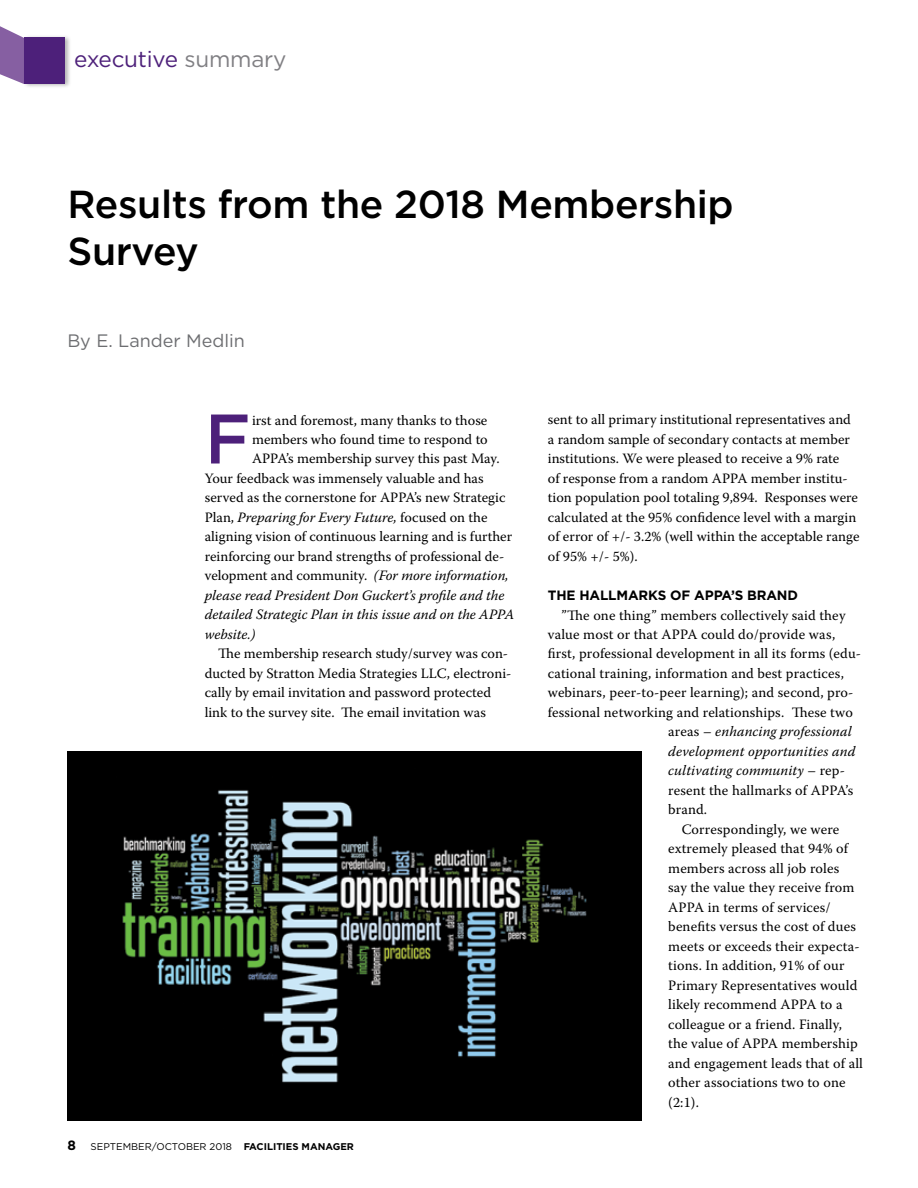
<style>
.page{position:relative;width:918px;height:1188px;background:#fff}
.page>*{position:absolute;margin:0;border:0;box-sizing:border-box;transform-origin:0 0}
.t1{font:500 69.9px "Gotham";color:#4d207a}
.t2{font:500 39px/46.5px "Gotham";letter-spacing:-.01em;color:#000}
.t3{font:22.5px "Gotham";letter-spacing:-.01em;color:#4d207a}
.t4{font:18px "Gotham";color:#6d6e71}
.t5{font:14.25px/19.5px "Warnock Pro";letter-spacing:.005em;color:#000}
.t6{font:italic 14.25px "Warnock Pro";color:#000}
.t7{font:700 13.5px "Gotham";letter-spacing:-.01em;color:#000}
.t8{font:9.75px "Gotham";color:#000}
.s1{color:#807f83}
.s2{font-style:normal}
.s3{font-style:italic}
.s4{font-weight:700}
</style>
<div class="page">
<svg style="left:0;top:26px;width:23px;height:58px"></svg>
<div style="left:23px;top:35px;width:49px;height:54px;background:#000;opacity:.3"></div>
<div style="left:24px;top:38px;width:40px;height:46px;background:#4d207a"></div>
<img style="left:68px;top:752px;width:573px;height:369px">
<h3 class="t3" style="left:74px;top:44px;width:214px">executive <span class="s1">summary</span></h3>
<h2 class="t2" style="left:68px;top:181px;width:668px">Results from the 2018 Membership<br>Survey</h2>
<p class="t4" style="left:68px;top:329px;width:179px">By E. Lander Medlin</p>
<h1 class="t1" style="left:205px;top:393px;width:47px">F</h1>
<p class="t5" style="left:252px;top:410px;width:237px">irst and foremost, many thanks to those</p>
<p class="t5" style="left:252px;top:429px;width:237px">members who found time to respond to</p>
<p class="t5" style="left:252px;top:449px;width:249px">APPA’s membership survey this past May.</p>
<p class="t5" style="left:205px;top:468px;width:280px">Your feedback was immensely valuable and has</p>
<p class="t5" style="left:205px;top:488px;width:302px">served as the cornerstone for APPA’s new Strategic</p>
<p class="t6" style="left:205px;top:509px;width:284px"><span class="s2">Plan,</span> Preparing for Every Future, <span class="s2">focused on the</span></p>
<p class="t5" style="left:205px;top:527px;width:309px">aligning vision of continuous learning and is further</p>
<p class="t5" style="left:205px;top:546px;width:301px">reinforcing our brand strengths of professional de-</p>
<p class="t5" style="left:205px;top:566px;width:305px">velopment and community. <span class="s3">(For more information,</span></p>
<p class="t6" style="left:205px;top:587px;width:301px">please read President Don Guckert’s profile and the</p>
<p class="t6" style="left:205px;top:606px;width:311px">detailed Strategic Plan in this issue and on the APPA</p>
<p class="t6" style="left:205px;top:626px;width:52px">website.)</p>
<p class="t5" style="left:205px;top:644px;width:308px;text-indent:13px">The membership research study/survey was con&shy;ducted by Stratton Media Strategies LLC, electroni&shy;cally by email invitation and password protected link to the survey site. The email invitation was</p>
<p class="t7" style="left:68px;top:1137px;width:10px">8</p>
<p class="t8" style="left:91px;top:1140px;width:265px">SEPTEMBER/OCTOBER 2018 <span class="s4">FACILITIES MANAGER</span></p>
<p class="t5" style="left:548px;top:410px;width:313px">sent to all primary institutional representatives and a random sample of secondary contacts at member institutions. We were pleased to receive a 9% rate<br>of response from a random APPA member institu&shy;tion population pool totaling 9,894. Responses were calculated at the 95% confidence level with a margin of error of +/- 3.2% (well within the acceptable range of 95% +/- 5%).</p>
<p class="t7" style="left:548px;top:587px;width:252px">THE HALLMARKS OF APPA’S BRAND</p>
<p class="t5" style="left:561px;top:605px;width:286px">”The one thing” members collectively said they</p>
<p class="t5" style="left:548px;top:624px;width:289px">value most or that APPA could do/provide was,</p>
<p class="t5" style="left:548px;top:644px;width:315px">first, professional development in all its forms (edu-</p>
<p class="t5" style="left:548px;top:663px;width:298px">cational training, information and best practices,</p>
<p class="t5" style="left:548px;top:683px;width:307px">webinars, peer-to-peer learning); and second, pro-</p>
<p class="t5" style="left:548px;top:702px;width:307px">fessional networking and relationships. These two</p>
<p class="t6" style="left:668px;top:723px;width:185px"><span class="s2">areas –</span> enhancing professional</p>
<p class="t6" style="left:668px;top:743px;width:189px">development opportunities and</p>
<p class="t6" style="left:668px;top:762px;width:178px">cultivating community <span class="s2">– rep-</span></p>
<p class="t5" style="left:668px;top:780px;width:187px">resent the hallmarks of APPA’s</p>
<p class="t5" style="left:668px;top:800px;width:41px">brand.</p>
<p class="t5" style="left:682px;top:819px;width:159px">Correspondingly, we were</p>
<p class="t5" style="left:668px;top:839px;width:181px">extremely pleased that 94% of</p>
<p class="t5" style="left:668px;top:858px;width:173px">members across all job roles</p>
<p class="t5" style="left:668px;top:878px;width:188px">say the value they receive from</p>
<p class="t5" style="left:668px;top:897px;width:164px">APPA in terms of services/</p>
<p class="t5" style="left:668px;top:917px;width:189px">benefits versus the cost of dues</p>
<p class="t5" style="left:668px;top:936px;width:193px">meets or exceeds their expecta-</p>
<p class="t5" style="left:668px;top:956px;width:178px">tions. In addition, 91% of our</p>
<p class="t5" style="left:668px;top:975px;width:191px">Primary Representatives would</p>
<p class="t5" style="left:668px;top:995px;width:176px">likely recommend APPA to a</p>
<p class="t5" style="left:668px;top:1014px;width:175px">colleague or a friend. Finally,</p>
<p class="t5" style="left:668px;top:1034px;width:191px">the value of APPA membership</p>
<p class="t5" style="left:668px;top:1053px;width:196px">and engagement leads that of all</p>
<p class="t5" style="left:668px;top:1073px;width:179px">other associations two to one</p>
<p class="t5" style="left:668px;top:1092px;width:32px">(2:1).</p>
</div>
